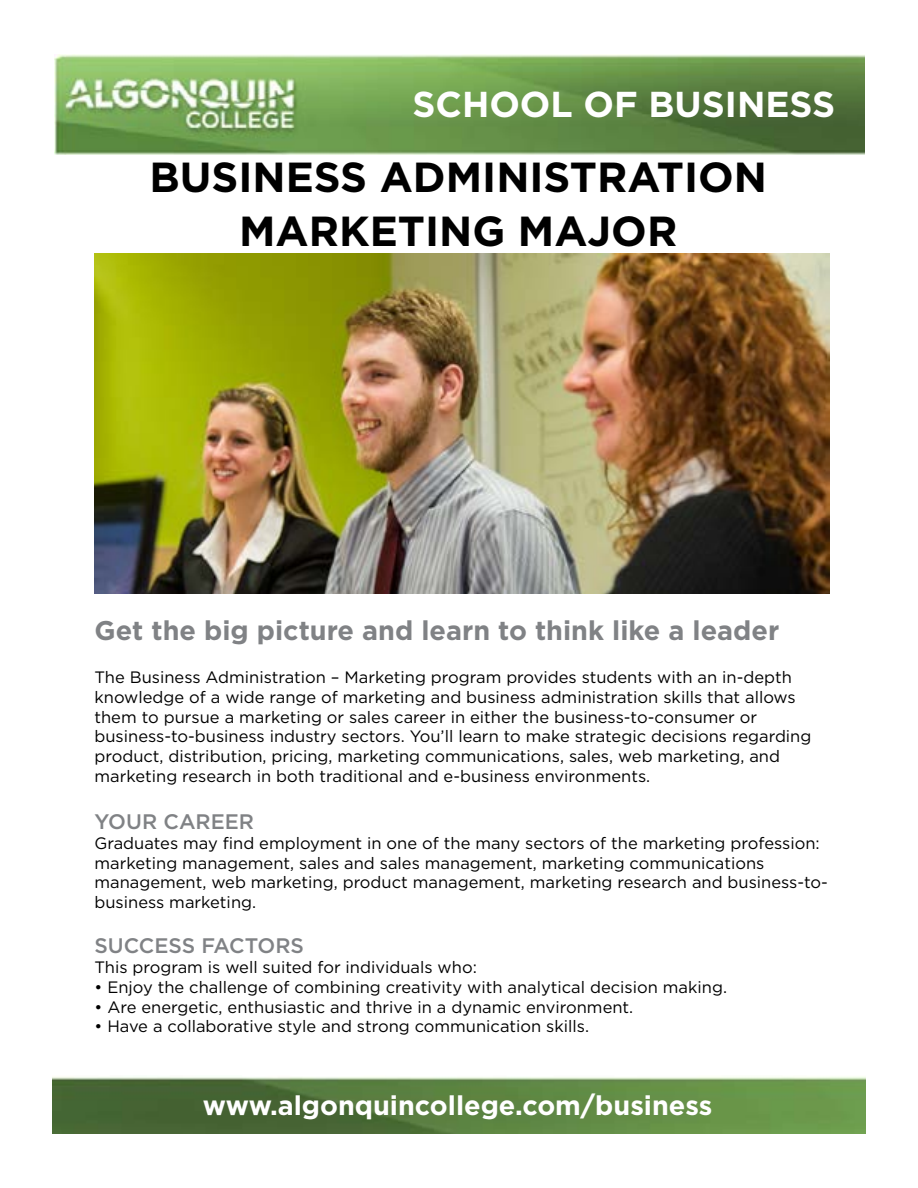
<style>
.page{position:relative;width:918px;height:1188px;background:#fff}
.page>*{position:absolute;margin:0;border:0;box-sizing:border-box;transform-origin:0 0}
.t1{font:700 42px/54px "Gotham";color:#000;text-align:center}
.t2{font:700 36px "Gotham";color:#fff}
.t3{font:700 27px "Gotham";color:#808285}
.t4{font:700 27px "Gotham";color:#fff}
.t5{font:500 21px "Gotham";color:#808285}
.t6{font:16.5px/19.8px "Gotham";color:#000}
</style>
<div class="page">
<img style="left:54px;top:54px;width:810px;height:100px">
<img style="left:52px;top:1076px;width:814px;height:58px">
<img style="left:94px;top:254px;width:735px;height:340px">
<h2 class="t2" style="left:412px;top:80px;width:424px">SCHOOL OF BUSINESS</h2>
<h1 class="t1" style="left:149px;top:150px;width:619px">BUSINESS ADMINISTRATION<br>MARKETING MAJOR</h1>
<h3 class="t3" style="left:94px;top:612px;width:686px">Get the big picture and learn to think like a leader</h3>
<p class="t6" style="left:94px;top:667px;width:718px">The Business Administration – Marketing program provides students with an in-depth knowledge of a wide range of marketing and business administration skills that allows them to pursue a marketing or sales career in either the business-to-consumer or business-to-business industry sectors. You’ll learn to make strategic decisions regarding product, distribution, pricing, marketing communications, sales, web marketing, and marketing research in both traditional and e-business environments.</p>
<p class="t5" style="left:94px;top:808px;width:161px">YOUR CAREER</p>
<p class="t6" style="left:94px;top:833px;width:735px">Graduates may find employment in one of the many sectors of the marketing profession: marketing management, sales and sales management, marketing communications management, web marketing, product management, marketing research and business-to&shy;business marketing.</p>
<p class="t5" style="left:94px;top:932px;width:211px">SUCCESS FACTORS</p>
<p class="t6" style="left:94px;top:957px;width:384px">This program is well suited for individuals who:</p>
<p class="t6" style="left:94px;top:977px;width:634px">• Enjoy the challenge of combining creativity with analytical decision making.</p>
<p class="t6" style="left:94px;top:996px;width:540px">• Are energetic, enthusiastic and thrive in a dynamic environment.</p>
<p class="t6" style="left:94px;top:1016px;width:496px">• Have a collaborative style and strong communication skills.</p>
<h3 class="t4" style="left:203px;top:1088px;width:511px">www.algonquincollege.com/business</h3>
</div>
